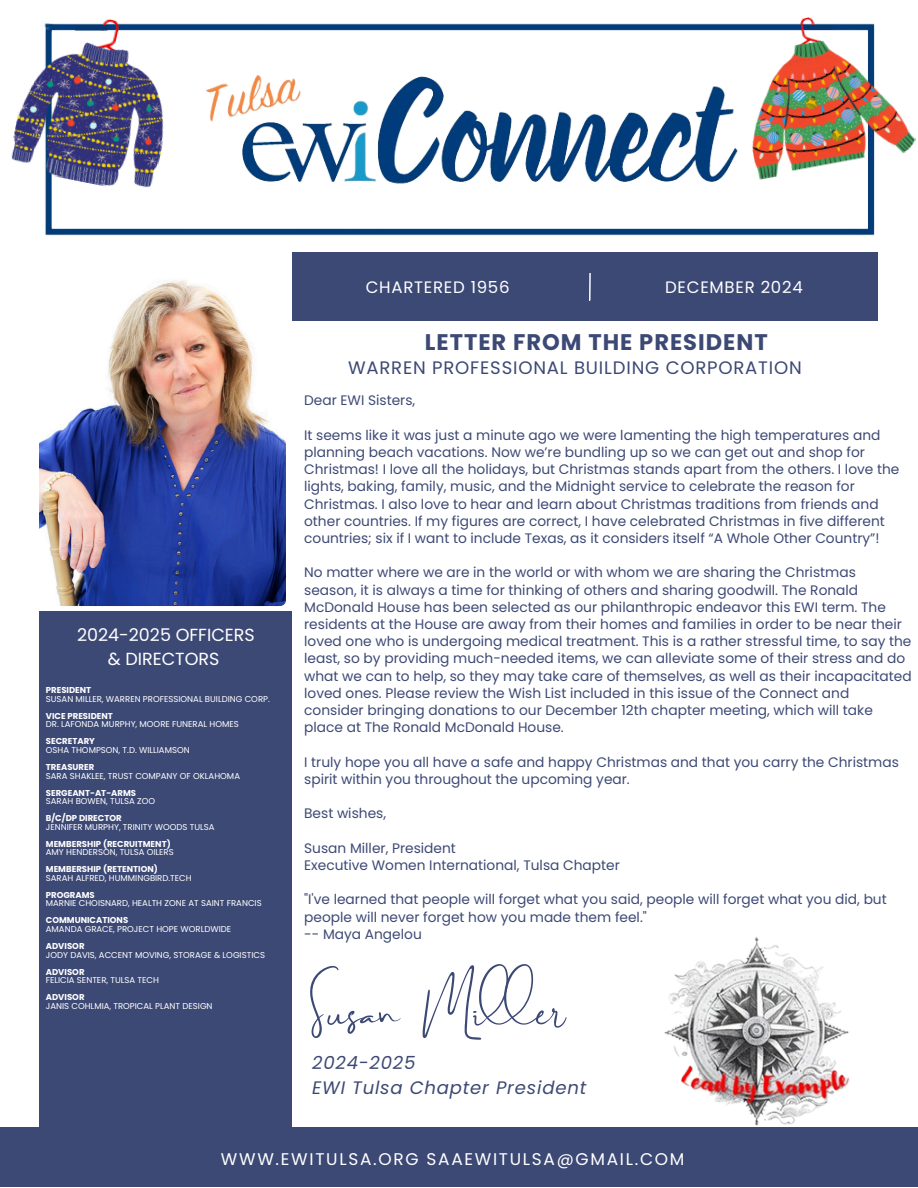
<style>
.page{position:relative;width:918px;height:1188px;background:#fff}
.page>*{position:absolute;margin:0;border:0;box-sizing:border-box;transform-origin:0 0}
.t1{font:54px "Brilliant Signature 1";color:#3d4975}
.t2{font:700 22.5px "Poppins";letter-spacing:.045em;color:#3d4975}
.t3{font:18px "Poppins";letter-spacing:.045em;color:#3d4975}
.t4{font:italic 18px/24.8px "Poppins";letter-spacing:.045em;color:#3d4975}
.t5{font:17.55px/23.7px "Poppins";color:#fff;text-align:center}
.t6{font:16.95px "Poppins";letter-spacing:.1em;color:#fff}
.t7{font:16.5px "Poppins";letter-spacing:.045em;color:#fff}
.t8{font:13.8px/17.2px "Poppins";color:#3d4975}
.t9{font:8.55px "Poppins";color:#fff}
.t10{font:700 8.55px "Poppins";color:#fff}
</style>
<div class="page">
<div style="left:292px;top:252px;width:586px;height:69px;background:#3d4975"></div>
<div style="left:40px;top:611px;width:252px;height:516px;background:#3d4975"></div>
<div style="left:0;top:1127px;width:918px;height:59px;background:#3d4975"></div>
<svg style="left:590px;top:274px;width:1px;height:27px"></svg>
<img style="left:44px;top:23px;width:831px;height:213px">
<img style="left:39px;top:252px;width:247px;height:354px;border-radius:6px">
<img style="left:665px;top:937px;width:185px;height:189px">
<img style="left:79px;top:19px;width:56px;height:13px">
<img style="left:11px;top:32px;width:168px;height:164px">
<img style="left:795px;top:17px;width:32px;height:10px">
<img style="left:735px;top:27px;width:181px;height:153px">
<svg style="left:75px;top:25px;width:33px;height:5px"></svg>
<svg style="left:805px;top:25px;width:27px;height:5px"></svg>
<h3 class="t7" style="left:366px;top:276px;width:145px">CHARTERED 1956</h3>
<h5 class="t7" style="left:665px;top:276px;width:139px">DECEMBER 2024</h5>
<h2 class="t5" style="left:77px;top:623px;width:179px">2024-2025 OFFICERS &amp; DIRECTORS</h2>
<h5 class="t10" style="left:46px;top:684px;width:47px">PRESIDENT</h5>
<h5 class="t9" style="left:46px;top:693px;width:226px">SUSAN MILLER, WARREN PROFESSIONAL BUILDING CORP.</h5>
<h5 class="t10" style="left:46px;top:710px;width:69px">VICE PRESIDENT</h5>
<h5 class="t9" style="left:46px;top:718px;width:194px">DR. LAFONDA MURPHY, MOORE FUNERAL HOMES</h5>
<h5 class="t10" style="left:46px;top:736px;width:51px">SECRETARY</h5>
<h5 class="t9" style="left:46px;top:744px;width:145px">OSHA THOMPSON, T.D. WILLIAMSON</h5>
<h3 class="t10" style="left:46px;top:761px;width:50px">TREASURER</h3>
<p class="t9" style="left:46px;top:770px;width:196px">SARA SHAKLEE, TRUST COMPANY OF OKLAHOMA</p>
<p class="t10" style="left:46px;top:787px;width:92px">SERGEANT-AT-ARMS</p>
<p class="t9" style="left:46px;top:795px;width:111px">SARAH BOWEN, TULSA ZOO</p>
<p class="t10" style="left:46px;top:812px;width:77px">B/C/DP DIRECTOR</p>
<p class="t9" style="left:46px;top:821px;width:170px">JENNIFER MURPHY, TRINITY WOODS TULSA</p>
<p class="t10" style="left:46px;top:838px;width:126px">MEMBERSHIP (RECRUITMENT)</p>
<p class="t9" style="left:46px;top:846px;width:129px">AMY HENDERSON, TULSA OILERS</p>
<p class="t10" style="left:46px;top:863px;width:114px">MEMBERSHIP (RETENTION)</p>
<p class="t9" style="left:46px;top:872px;width:147px">SARAH ALFRED, HUMMINGBIRD.TECH</p>
<p class="t10" style="left:46px;top:889px;width:50px">PROGRAMS</p>
<p class="t9" style="left:46px;top:897px;width:217px">MARNIE CHOISNARD, HEALTH ZONE AT SAINT FRANCIS</p>
<p class="t10" style="left:46px;top:914px;width:84px">COMMUNICATIONS</p>
<p class="t9" style="left:46px;top:923px;width:187px">AMANDA GRACE, PROJECT HOPE WORLDWIDE</p>
<p class="t10" style="left:46px;top:940px;width:40px">ADVISOR</p>
<p class="t9" style="left:46px;top:949px;width:221px">JODY DAVIS, ACCENT MOVING, STORAGE &amp; LOGISTICS</p>
<p class="t10" style="left:46px;top:966px;width:40px">ADVISOR</p>
<p class="t9" style="left:46px;top:974px;width:115px">FELICIA SENTER, TULSA TECH</p>
<p class="t10" style="left:46px;top:991px;width:40px">ADVISOR</p>
<p class="t9" style="left:46px;top:1000px;width:168px">JANIS COHLMIA, TROPICAL PLANT DESIGN</p>
<h3 class="t2" style="left:425px;top:327px;width:345px">LETTER FROM THE PRESIDENT</h3>
<p class="t3" style="left:348px;top:355px;width:455px">WARREN PROFESSIONAL BUILDING CORPORATION</p>
<p class="t8" style="left:304px;top:392px;width:113px">Dear EWI Sisters,</p>
<p class="t8" style="left:304px;top:426px;width:597px">It seems like it was just a minute ago we were lamenting the high temperatures and planning beach vacations. Now we’re bundling up so we can get out and shop for Christmas! I love all the holidays, but Christmas stands apart from the others. I love the lights, baking, family, music, and the Midnight service to celebrate the reason for Christmas. I also love to hear and learn about Christmas traditions from friends and other countries. If my figures are correct, I have celebrated Christmas in five different countries; six if I want to include Texas, as it considers itself “A Whole Other Country”!</p>
<p class="t8" style="left:304px;top:564px;width:609px">No matter where we are in the world or with whom we are sharing the Christmas season, it is always a time for thinking of others and sharing goodwill. The Ronald McDonald House has been selected as our philanthropic endeavor this EWI term. The residents at the House are away from their homes and families in order to be near their loved one who is undergoing medical treatment. This is a rather stressful time, to say the least, so by providing much-needed items, we can alleviate some of their stress and do what we can to help, so they may take care of themselves, as well as their incapacitated loved ones. Please review the Wish List included in this issue of the Connect and consider bringing donations to our December 12th chapter meeting, which will take place at The Ronald McDonald House.</p>
<p class="t8" style="left:304px;top:753px;width:596px">I truly hope you all have a safe and happy Christmas and that you carry the Christmas spirit within you throughout the upcoming year.</p>
<p class="t8" style="left:304px;top:805px;width:83px">Best wishes,</p>
<p class="t8" style="left:304px;top:839px;width:317px">Susan Miller, President<br>Executive Women International, Tulsa Chapter</p>
<p class="t8" style="left:304px;top:891px;width:584px">"I've learned that people will forget what you said, people will forget what you did, but people will never forget how you made them feel."<br>-- Maya Angelou</p>
<p class="t1" style="left:304px;top:984px;width:263px">Susan Miller</p>
<p class="t4" style="left:312px;top:1051px;width:276px">2024-2025<br>EWI Tulsa Chapter President</p>
<h3 class="t6" style="left:221px;top:1148px;width:465px">WWW.EWITULSA.ORG SAAEWITULSA@GMAIL.COM</h3>
</div>
